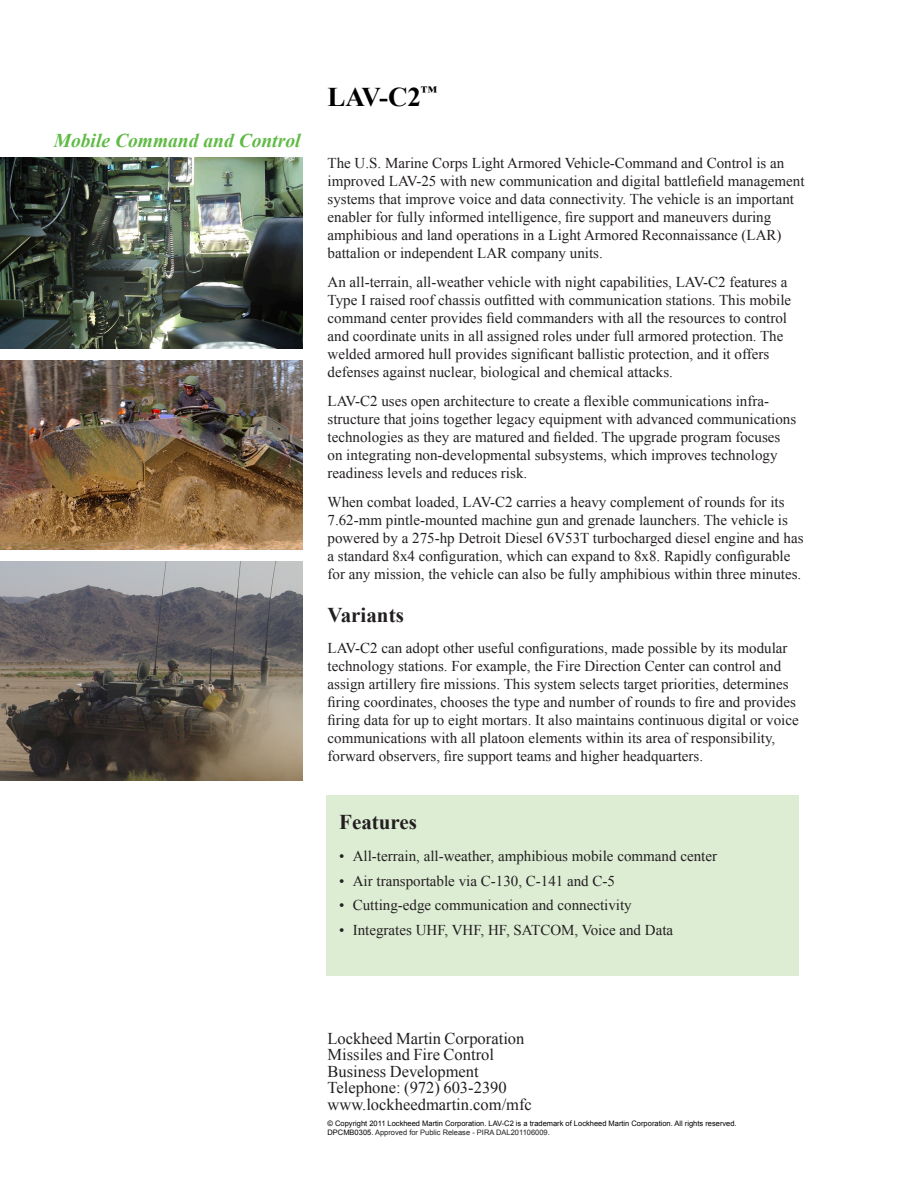
<style>
.page{position:relative;width:918px;height:1188px;background:#fff}
.page>*{position:absolute;margin:0;border:0;box-sizing:border-box;transform-origin:0 0}
.Times_New_Romand_Mai{font:700 27px "Times New Roman";color:#000}
.CARD_BACK_Features_B{font:700 21px "Times New Roman";color:#231f20}
.CARD_BACK_Subheading{font:700 21px "Times New Roman";color:#231f20}
.t1{font:italic 700 19.5px "Times New Roman";color:#60bb46}
.Back_-_Co__name{font:16.5px "Times New Roman";color:#231f20}
.CARD_BACK_BODY_TEXT{font:15px/18px "Times New Roman";color:#231f20}
.body_text{font:15px/18px "Times New Roman";color:#231f20}
.CARD_BACK_Body_Bulle{font:15px "Times New Roman";color:#231f20}
.Text{font:7.5px "Arial";color:#000}
.Text-2{font:7.5px "Arial";color:#231f20}
.s1{color:#000}
</style>
<div class="page">
<div style="left:325px;top:794px;width:473px;height:181px;background:#ddedd4"></div>
<img style="left:0;top:561px;width:302px;height:219px">
<img style="left:0;top:360px;width:302px;height:189px">
<img style="left:0;top:158px;width:302px;height:190px">
<p class="t1" style="left:54px;top:127px;width:248px">Mobile Command and Control</p>
<p class="Times_New_Romand_Mai" style="left:327px;top:78px;width:111px">LAV-C2<sup>™</sup></p>
<p class="CARD_BACK_BODY_TEXT" style="left:327px;top:154px;width:478px">The U.S. Marine Corps Light Armored Vehicle-Command and Control is an improved LAV-25 with new communication and digital battlefield management systems that improve voice and data connectivity. The vehicle is an important enabler for fully informed intelligence, fire support and maneuvers during amphibious and land operations in a Light Armored Reconnaissance (LAR) battalion or independent LAR company units.</p>
<p class="CARD_BACK_BODY_TEXT" style="left:327px;top:273px;width:465px">An all-terrain, all-weather vehicle with night capabilities, LAV-C2 features a Type I raised roof chassis outfitted with communication stations. This mobile command center provides field commanders with all the resources to control and coordinate units in all assigned roles under full armored protection. The welded armored hull provides significant ballistic protection, and it offers defenses against nuclear, biological and chemical attacks.</p>
<p class="CARD_BACK_BODY_TEXT" style="left:327px;top:391px;width:470px">LAV-C2 uses open architecture to create a flexible communications infra&shy;structure that joins together legacy equipment with advanced communications technologies as they are matured and fielded. The upgrade program focuses on integrating non-developmental subsystems, which improves technology readiness levels and reduces risk.</p>
<p class="CARD_BACK_BODY_TEXT" style="left:327px;top:492px;width:477px">When combat loaded, LAV-C2 carries a heavy complement of rounds for its 7.62-mm pintle-mounted machine gun and grenade launchers. The vehicle is powered by a 275-hp Detroit Diesel 6V53T turbocharged diesel engine and has a standard 8x4 configuration, which can expand to 8x8. Rapidly configurable for any mission, the vehicle can also be fully amphibious within three minutes.</p>
<p class="CARD_BACK_Subheading" style="left:327px;top:600px;width:78px">Variants</p>
<p class="body_text" style="left:327px;top:638px;width:472px">LAV-C2 can adopt other useful configurations, made possible by its modular technology stations. For example, the Fire Direction Center can control and assign artillery fire missions. This system selects target priorities, determines firing coordinates, chooses the type and number of rounds to fire and provides firing data for up to eight mortars. It also maintains continuous digital or voice communications with all platoon elements within its area of responsibility, forward observers, fire support teams and higher headquarters.</p>
<p class="CARD_BACK_Features_B" style="left:339px;top:807px;width:79px">Features</p>
<p class="CARD_BACK_Body_Bulle" style="left:339px;top:845px;width:379px">• All-terrain, all-weather, amphibious mobile command center</p>
<p class="CARD_BACK_Body_Bulle" style="left:339px;top:870px;width:277px">• Air transportable via C-130, C-141 and C-5</p>
<p class="CARD_BACK_Body_Bulle" style="left:339px;top:895px;width:294px">• Cutting-edge communication and connectivity</p>
<p class="CARD_BACK_Body_Bulle" style="left:339px;top:919px;width:335px">• Integrates UHF, VHF, HF, SATCOM, Voice and Data</p>
<p class="Back_-_Co__name" style="left:327px;top:1027px;width:198px">Lockheed Martin Corporation</p>
<p class="Back_-_Co__name" style="left:327px;top:1043px;width:168px">Missiles and Fire Control</p>
<p class="Back_-_Co__name" style="left:327px;top:1060px;width:153px">Business Development</p>
<p class="Back_-_Co__name" style="left:327px;top:1076px;width:181px">Telephone: (972) 603-2390</p>
<p class="Back_-_Co__name" style="left:327px;top:1093px;width:206px">www.lockheedmartin.com/mfc</p>
<p class="Text" style="left:327px;top:1118px;width:410px">© Copyright 2011 Lockheed Martin Corporation. LAV-C2 is a trademark of Lockheed Martin Corporation. All rights reserved.</p>
<p class="Text-2" style="left:327px;top:1126px;width:224px"><span class="s1">DPCMB0305.</span> Approved for Public Release - PIRA DAL201106009.</p>
</div>
